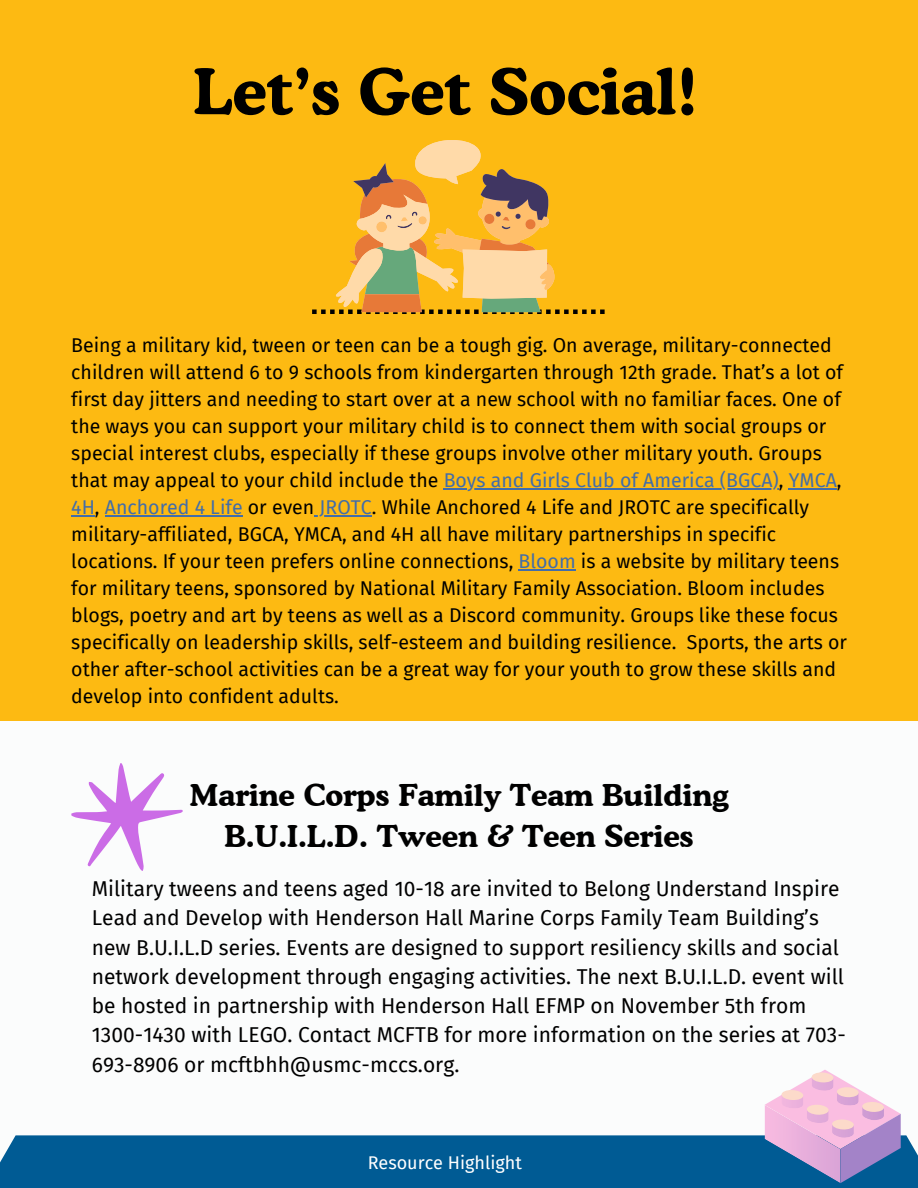
<style>
.page{position:relative;width:918px;height:1188px;background:#fdba12}
.page>*{position:absolute;margin:0;border:0;box-sizing:border-box;transform-origin:0 0}
.t1{font:700 63px "Cooper BT";color:#000}
.t2{font:700 30px/41.7px "Cooper BT";color:#000;text-align:center}
.t3{font:21px/29.2px "Fira Sans";color:#000}
.t4{font:19.5px/27px "Fira Sans";color:#000}
.t5{font:18px "Fira Sans";color:#fff}
.s1{color:#426da9}
</style>
<div class="page">
<div style="left:0;top:721px;width:918px;height:462px;background:#fbfcfc"></div>
<div style="left:0;top:1135px;width:918px;height:53px;background:#005b94"></div>
<svg style="left:312px;top:140px;width:293px;height:174px"></svg>
<svg style="left:71px;top:763px;width:112px;height:108px"></svg>
<svg style="left:765px;top:1070px;width:136px;height:113px"></svg>
<hr style="left:444px;top:488px;width:335px;height:2px;background:#426da9">
<hr style="left:789px;top:488px;width:48px;height:2px;background:#426da9">
<hr style="left:71px;top:515px;width:24px;height:2px;background:#426da9">
<hr style="left:105px;top:515px;width:138px;height:2px;background:#426da9">
<hr style="left:314px;top:515px;width:58px;height:2px;background:#426da9">
<hr style="left:519px;top:569px;width:57px;height:2px;background:#426da9">
<h1 class="t1" style="left:193px;top:52px;width:506px">Let’s Get Social!</h1>
<p class="t4" style="left:71px;top:332px;width:773px">Being a military kid, tween or teen can be a tough gig. On average, military-connected children will attend 6 to 9 schools from kindergarten through 12th grade. That’s a lot of first day jitters and needing to start over at a new school with no familiar faces. One of the ways you can support your military child is to connect them with social groups or special interest clubs, especially if these groups involve other military youth. Groups that may appeal to your child include the <span class="s1">Boys and Girls Club of America (BGCA)</span>, <span class="s1">YMCA</span>,</p>
<p class="t4" style="left:71px;top:494px;width:739px"><span class="s1">4H</span>, <span class="s1">Anchored 4 Life</span> or even <span class="s1">JROTC</span>. While Anchored 4 Life and JROTC are specifically</p>
<h2 class="t4" style="left:71px;top:521px;width:777px">military-affiliated, BGCA, YMCA, and 4H all have military partnerships in specific locations. If your teen prefers online connections, <span class="s1">Bloom</span> is a website by military teens for military teens, sponsored by National Military Family Association. Bloom includes blogs, poetry and art by teens as well as a Discord community. Groups like these focus specifically on leadership skills, self-esteem and building resilience. Sports, the arts or other after-school activities can be a great way for your youth to grow these skills and develop into confident adults.</h2>
<p class="t2" style="left:189px;top:774px;width:541px">Marine Corps Family Team Building<br>B.U.I.L.D. Tween &amp; Teen Series</p>
<p class="t3" style="left:92px;top:875px;width:756px">Military tweens and teens aged 10-18 are invited to Belong Understand Inspire Lead and Develop with Henderson Hall Marine Corps Family Team Building’s new B.U.I.L.D series. Events are designed to support resiliency skills and social network development through engaging activities. The next B.U.I.L.D. event will be hosted in partnership with Henderson Hall EFMP on November 5th from 1300-1430 with LEGO. Contact MCFTB for more information on the series at 703- 693-8906 or mcftbhh@usmc-mccs.org.</p>
<p class="t5" style="left:368px;top:1152px;width:156px">Resource Highlight</p>
</div>
